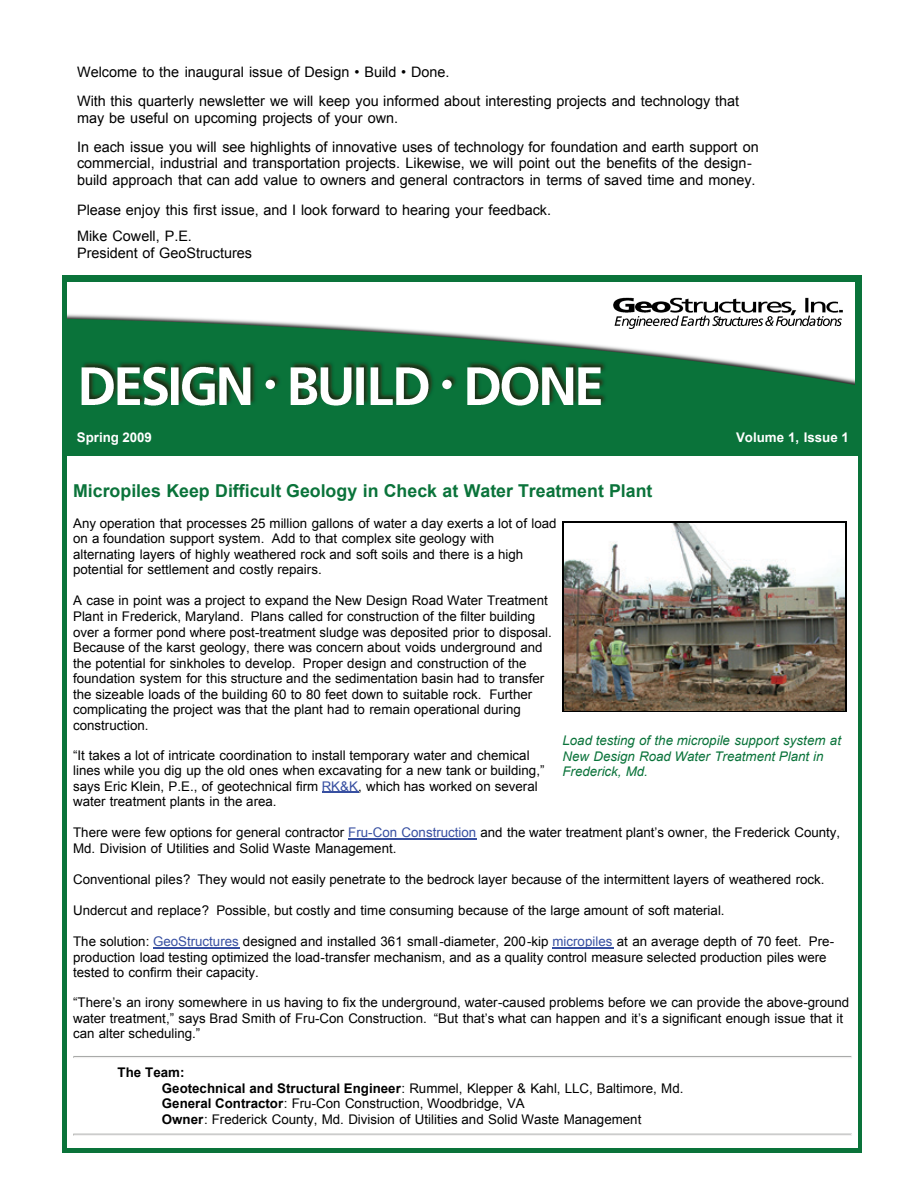
<style>
.page{position:relative;width:918px;height:1188px;background:#fff}
.page>*{position:absolute;margin:0;border:0;box-sizing:border-box;transform-origin:0 0}
.t1{font:700 17.7px "Arial";color:#0a733a}
.t2{font:14.4px/28.8px "Arial";color:#000}
.t3{font:13.35px/15.6px "Arial";color:#000}
.t4{font:italic 13.35px/15.6px "Arial";color:#0a733a}
.t5{font:700 13.35px "Arial";color:#fff}
.s1{color:#374fa1}
.s2{font-weight:700}
</style>
<div class="page">
<div style="left:62px;top:276px;width:799px;height:877px;background:#0a733a"></div>
<div style="left:68px;top:428px;width:790px;height:720px;background:#fff"></div>
<svg style="left:73px;top:1056px;width:779px;height:2px"></svg>
<svg style="left:73px;top:1134px;width:779px;height:2px"></svg>
<hr style="left:562px;top:521px;width:285px;height:2px;background:#000">
<hr style="left:562px;top:710px;width:285px;height:2px;background:#000">
<hr style="left:562px;top:521px;width:3px;height:191px;background:#000">
<hr style="left:844px;top:521px;width:3px;height:191px;background:#000">
<img style="left:565px;top:523px;width:279px;height:187px">
<hr style="left:322px;top:792px;width:36px;height:1px;background:#374fa1">
<hr style="left:348px;top:838px;width:129px;height:2px;background:#374fa1">
<hr style="left:153px;top:947px;width:87px;height:1px;background:#374fa1">
<hr style="left:552px;top:947px;width:62px;height:1px;background:#374fa1">
<div style="left:67px;top:393px;width:792px;height:63px;background:#0a733a"></div>
<img style="left:67px;top:283px;width:788px;height:123px">
<p class="t2" style="left:77px;top:58px;width:664px">Welcome to the inaugural issue of Design • Build • Done.<br>With this quarterly newsletter we will keep you informed about interesting projects and technology that</p>
<p class="t2" style="left:77px;top:103px;width:683px">may be useful on upcoming projects of your own.<br>In each issue you will see highlights of innovative uses of technology for foundation and earth support on</p>
<p class="t2" style="left:77px;top:155px;width:680px;line-height:16.6px">commercial, industrial and transportation projects. Likewise, we will point out the benefits of the design&shy;build approach that can add value to owners and general contractors in terms of saved time and money.</p>
<p class="t2" style="left:77px;top:197px;width:476px;line-height:25.8px">Please enjoy this first issue, and I look forward to hearing your feedback.<br>Mike Cowell, P.E.</p>
<p class="t2" style="left:77px;top:238px;width:177px">President of GeoStructures</p>
<p class="t5" style="left:77px;top:430px;width:77px">Spring 2009</p>
<p class="t5" style="left:736px;top:430px;width:114px">Volume 1, Issue 1</p>
<p class="t1" style="left:73px;top:481px;width:581px">Micropiles Keep Difficult Geology in Check at Water Treatment Plant</p>
<p class="t3" style="left:73px;top:515px;width:485px">Any operation that processes 25 million gallons of water a day exerts a lot of load on a foundation support system. Add to that complex site geology with alternating layers of highly weathered rock and soft soils and there is a high potential for settlement and costly repairs.</p>
<p class="t3" style="left:73px;top:593px;width:480px">A case in point was a project to expand the New Design Road Water Treatment Plant in Frederick, Maryland. Plans called for construction of the filter building over a former pond where post-treatment sludge was deposited prior to disposal.<br>Because of the karst geology, there was concern about voids underground and the potential for sinkholes to develop. Proper design and construction of the foundation system for this structure and the sedimentation basin had to transfer the sizeable loads of the building 60 to 80 feet down to suitable rock. Further complicating the project was that the plant had to remain operational during construction.</p>
<p class="t3" style="left:73px;top:747px;width:473px">“It takes a lot of intricate coordination to install temporary water and chemical lines while you dig up the old ones when excavating for a new tank or building,” says Eric Klein, P.E., of geotechnical firm <span class="s1">RK&amp;K</span>, which has worked on several water treatment plants in the area.</p>
<p class="t3" style="left:73px;top:825px;width:769px">There were few options for general contractor <span class="s1">Fru-Con Construction</span> and the water treatment plant’s owner, the Frederick County,<br>Md. Division of Utilities and Solid Waste Management.</p>
<p class="t3" style="left:73px;top:871px;width:753px">Conventional piles? They would not easily penetrate to the bedrock layer because of the intermittent layers of weathered rock.</p>
<p class="t3" style="left:73px;top:903px;width:653px">Undercut and replace? Possible, but costly and time consuming because of the large amount of soft material.</p>
<p class="t3" style="left:73px;top:934px;width:763px">The solution: <span class="s1">GeoStructures</span> designed and installed 361 small-diameter, 200-kip <span class="s1">micropiles</span> at an average depth of 70 feet. Pre&shy;production load testing optimized the load-transfer mechanism, and as a quality control measure selected production piles were tested to confirm their capacity.</p>
<p class="t3" style="left:73px;top:995px;width:778px">“There’s an irony somewhere in us having to fix the underground, water-caused problems before we can provide the above-ground water treatment,” says Brad Smith of Fru-Con Construction. “But that’s what can happen and it’s a significant enough issue that it can alter scheduling.”</p>
<p class="t3" style="left:162px;top:1065px;width:523px;text-indent:-44px"><span class="s2">The Team:<br>Geotechnical and Structural Engineer</span>: Rummel, Klepper &amp; Kahl, LLC, Baltimore, Md.<br><span class="s2">General Contractor</span>: Fru-Con Construction, Woodbridge, VA<br><span class="s2">Owner</span>: Frederick County, Md. Division of Utilities and Solid Waste Management</p>
<p class="t4" style="left:562px;top:733px;width:280px">Load testing of the micropile support system at<br>New Design Road Water Treatment Plant in<br>Frederick, Md.</p>
</div>
